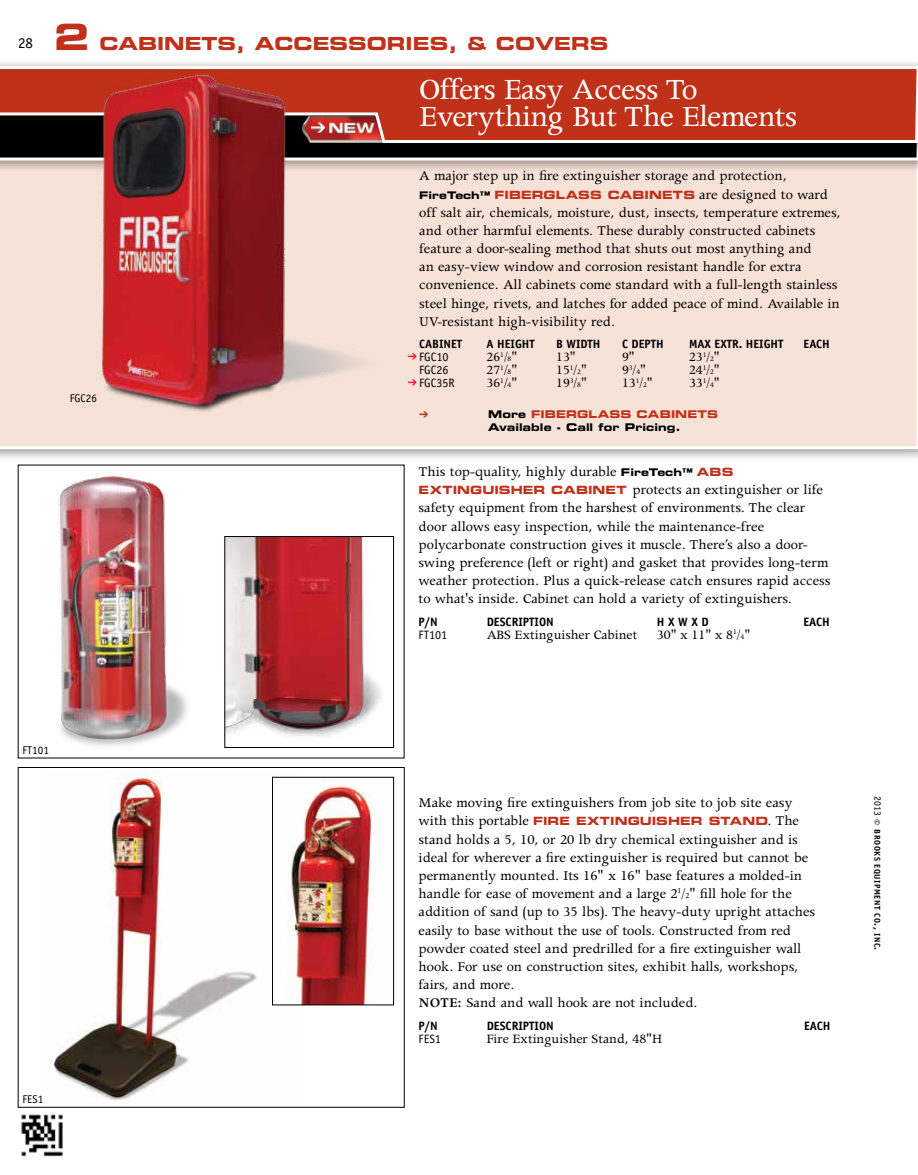
<style>
.page{position:relative;width:918px;height:1175px;background:#fff}
.page>*{position:absolute;margin:0;border:0;box-sizing:border-box;transform-origin:0 0}
.t1{font:33px/27px "Apollo";letter-spacing:-.02em;color:#fff}
.t2{font:18px "Eurostile LT Bold Extended Two";color:#c0311a}
.t3{font:15.15px/18.1px "Apollo";color:#000}
.t4{font:15px "Officina Sans";color:#000}
.t5{font:14.4px "Apollo";color:#000}
.t6{font:14.25px "Apollo";color:#000}
.t7{font:700 12.15px "Officina Sans";color:#000}
.t8{font:12.15px "Officina Sans";color:#000}
.t9{font:700 12px "Officina Sans";color:#000}
.t10{font:11.4px "Eurostile LT Bold Extended Two";letter-spacing:.005em;color:#c0311a}
.t11{font:11.25px "Officina Sans";color:#000}
.t12{font:10.65px "Eurostile LT Bold Extended Two";letter-spacing:.01em;color:#000}
.t13{font:10.65px "Eurostile LT Bold Extended Two";color:#c0311a}
.t14{font:10.5px "Eurostile LT Bold Extended Two";color:#000}
.t15{font:700 8.4px "Officina Sans";letter-spacing:.065em;color:#000}
.s1{font-size:36px}
.s2{font-size:11.4px;color:#c0311a}
.s3{font-family:"Eurostile LT Bold Extended Two";font-size:11.4px;color:#c0311a}
.s4{color:#ed1c2e}
.s5{font-size:7.8px}
.s6{color:#000}
.s7{font-family:"Eurostile LT Bold Extended Two";font-size:10.65px}
.s8{font-size:7.95px}
.s9{font-family:"Apollo";font-size:15.15px;color:#000}
.s10{font-size:8.4px}
.s11{font-weight:600}
.s12{font-weight:400;font-size:9.75px}
.s13{font-weight:400;font-size:11.25px}
.s14{font-size:9.75px}
.s15{font-size:10.5px}
</style>
<div class="page">
<div style="left:0;top:61px;width:918px;height:401px;background:#000;opacity:.4"></div>
<div style="left:0;top:173px;width:918px;height:276px;background:#f7e2d7"></div>
<div style="left:0;top:104px;width:918px;height:69px;background:#000;opacity:.4"></div>
<svg style="left:0;top:156px;width:918px;height:6px"></svg>
<div style="left:0;top:60px;width:918px;height:96px;background:#000;opacity:.4"></div>
<svg style="left:0;top:65px;width:918px;height:79px;background:#be4633"></svg>
<img style="left:21px;top:1114px;width:42px;height:43px">
<img style="left:62px;top:70px;width:335px;height:352px">
<img style="left:52px;top:770px;width:247px;height:331px">
<img style="left:59px;top:476px;width:128px;height:270px">
<img style="left:227px;top:538px;width:154px;height:199px">
<div style="left:225px;top:536px;width:169px;height:211px;border:1px solid #000"></div>
<img style="left:274px;top:779px;width:100px;height:224px">
<div style="left:272px;top:777px;width:122px;height:228px;border:1px solid #000"></div>
<svg style="left:420px;top:411px;width:12px;height:8px"></svg>
<p class="t4" style="left:18px;top:34px;width:16px">28</p>
<p class="t2" style="left:54px;top:31px;width:83px"><span class="s1">2</span> CABINETS</p>
<p class="t2" style="left:236px;top:31px;width:57px">, ACCESSORIES</p>
<p class="t2" style="left:448px;top:31px;width:86px">, &amp; COVERS</p>
<p class="t11" style="left:70px;top:391px;width:29px">FGC26</p>
<h1 class="t1" style="left:419px;top:77px;width:380px">Offers Easy Access To<br>Everything But The Elements</h1>
<p class="t3" style="left:419px;top:167px;width:369px">A major step up in fire extinguisher storage and protection,</p>
<p class="t14" style="left:419px;top:187px;width:131px">FIRETECH™ <span class="s2">FIBERGL</span></p>
<p class="t3" style="left:419px;top:185px;width:423px;text-indent:146px"><span class="s3">ASS CABINETS</span> are designed to ward off salt air, chemicals, moisture, dust, insects, temperature extremes, and other harmful elements. These durably constructed cabinets feature a door-sealing method that shuts out most anything and<br>an easy-view window and corrosion resistant handle for extra convenience. All cabinets come standard with a full-length stainless steel hinge, rivets, and latches for added peace of mind. Available in UV-resistant high-visibility red.</p>
<p class="t9" style="left:419px;top:337px;width:45px">CABIN ET</p>
<p class="t9" style="left:487px;top:337px;width:50px">A HEIGHT</p>
<p class="t9" style="left:556px;top:337px;width:44px">B WIDTH</p>
<p class="t9" style="left:622px;top:337px;width:41px">C DEPTH</p>
<p class="t9" style="left:689px;top:337px;width:96px">MAX EXTR. H EIGHT</p>
<p class="t9" style="left:804px;top:337px;width:26px">EACH</p>
<p class="t8" style="left:408px;top:350px;width:42px"><span class="s4">➔</span> FGC10</p>
<p class="t6" style="left:487px;top:349px;width:32px">26<sup>1</sup><sup>/</sup><span class="s5">8</span>"</p>
<p class="t6" style="left:556px;top:349px;width:21px">13"</p>
<p class="t6" style="left:622px;top:349px;width:14px">9"</p>
<p class="t6" style="left:689px;top:349px;width:32px">23<sup>1</sup><sup>/</sup><span class="s5">2</span>"</p>
<p class="t8" style="left:419px;top:363px;width:31px">FGC26</p>
<p class="t6" style="left:487px;top:362px;width:32px">27<sup>1</sup><sup>/</sup><span class="s5">8</span>"</p>
<p class="t6" style="left:556px;top:362px;width:32px">15<sup>1</sup><sup>/</sup><span class="s5">2</span>"</p>
<p class="t6" style="left:622px;top:362px;width:25px">9<sup>3</sup><sup>/</sup><span class="s5">4</span>"</p>
<p class="t6" style="left:689px;top:362px;width:32px">24<sup>1</sup><sup>/</sup><span class="s5">2</span>"</p>
<p class="t8" style="left:408px;top:376px;width:48px"><span class="s4">➔</span> FGC35R</p>
<p class="t6" style="left:487px;top:375px;width:32px">36<sup>1</sup><sup>/</sup><span class="s5">4</span>"</p>
<p class="t6" style="left:556px;top:375px;width:32px">19<sup>3</sup><sup>/</sup><span class="s5">8</span>"</p>
<p class="t6" style="left:622px;top:375px;width:32px">13<sup>1</sup><sup>/</sup><span class="s5">2</span>"</p>
<p class="t6" style="left:689px;top:375px;width:32px">33<sup>1</sup><sup>/</sup><span class="s5">4</span>"</p>
<p class="t13" style="left:488px;top:406px;width:46px"><span class="s6">MORE</span> FIBER</p>
<p class="t13" style="left:577px;top:406px;width:26px">GLASS</p>
<p class="t13" style="left:637px;top:406px;width:12px">CABINETS</p>
<p class="t12" style="left:488px;top:419px;width:194px">AVAILABLE - CALL FOR PRICING.</p>
<p class="t3" style="left:419px;top:463px;width:316px">This top-quality, highly durable <span class="s7">FIRETECH™</span> <span class="s3">ABS</span></p>
<p class="t10" style="left:419px;top:482px;width:29px">EXTIN</p>
<p class="t10" style="left:470px;top:482px;width:27px">GUIS</p>
<p class="t10" style="left:511px;top:482px;width:24px">HER</p>
<p class="t10" style="left:551px;top:482px;width:16px">CABINET</p>
<p class="t3" style="left:419px;top:481px;width:413px;text-indent:214px">protects an extinguisher or life safety equipment from the harshest of environments. The clear door allows easy inspection, while the maintenance-free polycarbonate construction gives it muscle. There’s also a door&shy;swing preference (left or right) and gasket that provides long-term weather protection. Plus a quick-release catch ensures rapid access to what's inside. Cabinet can hold a variety of extinguishers.</p>
<p class="t7" style="left:419px;top:614px;width:19px">P/N</p>
<p class="t7" style="left:487px;top:614px;width:67px">DESCRIPTION</p>
<p class="t7" style="left:657px;top:614px;width:52px">H X W X D</p>
<p class="t7" style="left:803px;top:614px;width:28px">EAC H</p>
<p class="t8" style="left:419px;top:627px;width:30px">FT101</p>
<p class="t5" style="left:487px;top:627px;width:152px">ABS Extinguisher Cabinet</p>
<p class="t5" style="left:657px;top:627px;width:95px">30" x 11" x 8<sup>1</sup><sup>/</sup><span class="s8">4</span>"</p>
<p class="t11" style="left:22px;top:743px;width:28px">FT101</p>
<p class="t11" style="left:22px;top:1092px;width:22px">FES1</p>
<p class="t3" style="left:419px;top:794px;width:376px">Make moving fire extinguishers from job site to job site easy with this portable <span class="s3">FIRE EXTINGU</span></p>
<p class="t10" style="left:652px;top:813px;width:149px">ISHER STAND<span class="s9">. The</span></p>
<p class="t3" style="left:419px;top:830px;width:398px">stand holds a 5, 10, or 20 lb dry chemical extinguisher and is ideal for wherever a fire extinguisher is required but cannot be permanently mounted. Its 16" x 16" base features a molded-in handle for ease of movement and a large 2<sup>1</sup><sup>/</sup><span class="s10">2</span>" fill hole for the addition of sand (up to 35 lbs). The heavy-duty upright attaches easily to base without the use of tools. Constructed from red powder coated steel and predrilled for a fire extinguisher wall hook. For use on construction sites, exhibit halls, workshops, fairs, and more.<br><span class="s11">NOTE :</span> Sand and wall hook are not included.</p>
<p class="t7" style="left:419px;top:1018px;width:19px">P/N</p>
<p class="t7" style="left:487px;top:1018px;width:67px">DESCRIPTION</p>
<p class="t7" style="left:804px;top:1018px;width:28px">EAC H</p>
<p class="t8" style="left:419px;top:1031px;width:24px">FES1</p>
<p class="t5" style="left:487px;top:1030px;width:177px">Fire Extinguisher Stand, 48"H</p>
<p class="t15" style="left:883px;top:796px;width:155px;rotate:90deg"><span class="s12">2013</span> <span class="s13">©</span> brooks equipment co<span class="s14">.</span><span class="s15">,</span> inc<span class="s14">.</span></p>
</div>
